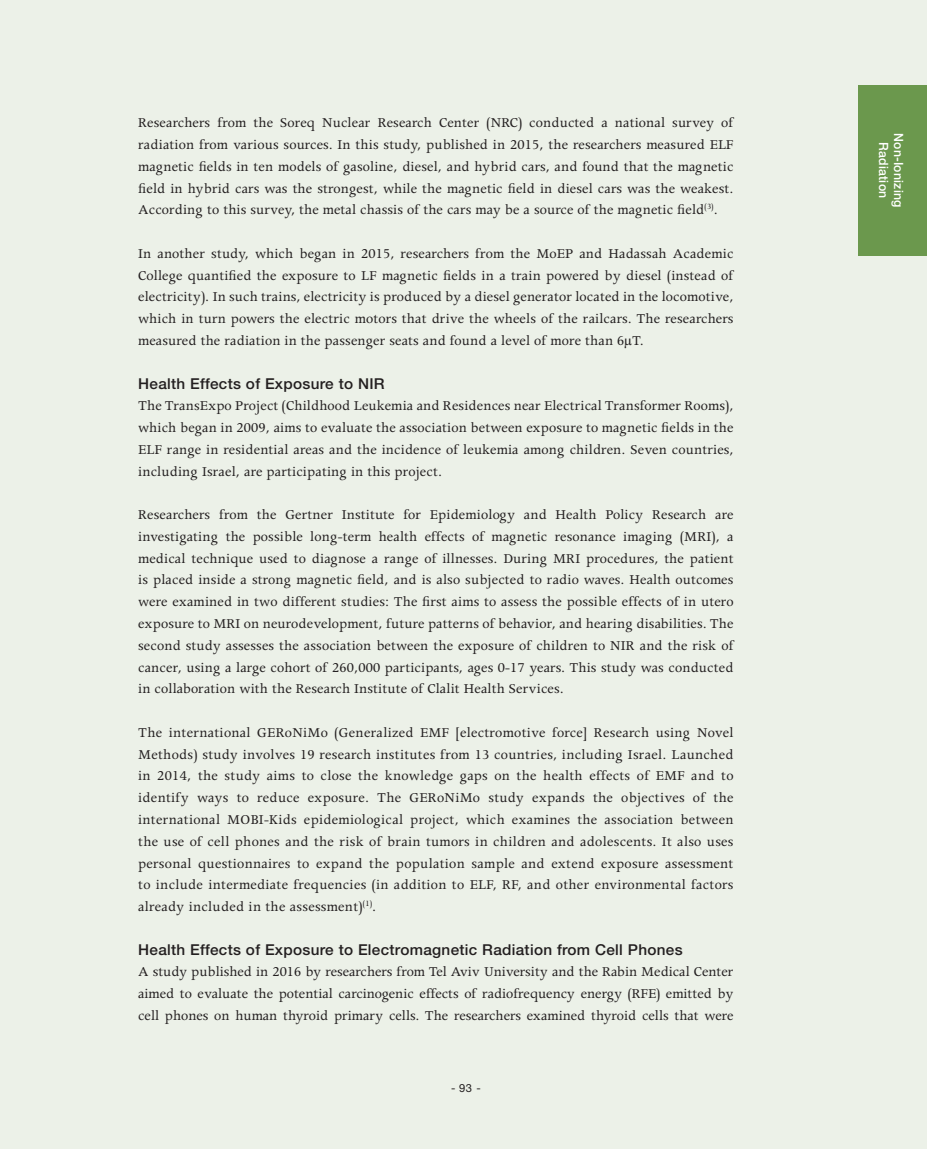
<style>
.page{position:relative;width:927px;height:1149px;background:#fff}
.page>*{position:absolute;margin:0;border:0;box-sizing:border-box;transform-origin:0 0}
.t1{font:15.3px/21.8px "Apollo";letter-spacing:.01em;color:#231f20;text-align:justify}
.t2{font:500 15px "Helvetica Neue";letter-spacing:.02em;color:#231f20}
.t3{font:500 12.75px/15px "Helvetica Neue";letter-spacing:.02em;color:#fff;text-align:center;scale:.96 1}
.t4{font:11.25px "Helvetica Neue";color:#231f20}
</style>
<div class="page">
<div style="left:0;top:0;width:927px;height:1148px;background:#ecf1e8"></div>
<div style="left:858px;top:85px;width:69px;height:170px;background:#6b984d"></div>
<p class="t1" style="left:138px;top:112px;width:597px">Researchers from the Soreq Nuclear Research Center (NRC) conducted a national survey of radiation from various sources. In this study, published in 2015, the researchers measured ELF magnetic fields in ten models of gasoline, diesel, and hybrid cars, and found that the magnetic field in hybrid cars was the strongest, while the magnetic field in diesel cars was the weakest.<br>According to this survey, the metal chassis of the cars may be a source of the magnetic field<sup>(3)</sup>.</p>
<p class="t1" style="left:138px;top:243px;width:597px">In another study, which began in 2015, researchers from the MoEP and Hadassah Academic College quantified the exposure to LF magnetic fields in a train powered by diesel (instead of electricity). In such trains, electricity is produced by a diesel generator located in the locomotive, which in turn powers the electric motors that drive the wheels of the railcars. The researchers measured the radiation in the passenger seats and found a level of more than 6µT.</p>
<p class="t2" style="left:138px;top:374px;width:248px">Health Effects of Exposure to NIR</p>
<p class="t1" style="left:138px;top:395px;width:597px">The TransExpo Project (Childhood Leukemia and Residences near Electrical Transformer Rooms), which began in 2009, aims to evaluate the association between exposure to magnetic fields in the ELF range in residential areas and the incidence of leukemia among children. Seven countries, including Israel, are participating in this project.</p>
<p class="t1" style="left:138px;top:504px;width:597px">Researchers from the Gertner Institute for Epidemiology and Health Policy Research are investigating the possible long-term health effects of magnetic resonance imaging (MRI), a medical technique used to diagnose a range of illnesses. During MRI procedures, the patient is placed inside a strong magnetic field, and is also subjected to radio waves. Health outcomes were examined in two different studies: The first aims to assess the possible effects of in utero exposure to MRI on neurodevelopment, future patterns of behavior, and hearing disabilities. The second study assesses the association between the exposure of children to NIR and the risk of cancer, using a large cohort of 260,000 participants, ages 0-17 years. This study was conducted in collaboration with the Research Institute of Clalit Health Services.</p>
<p class="t1" style="left:138px;top:721px;width:597px">The international GERoNiMo (Generalized EMF [electromotive force] Research using Novel Methods) study involves 19 research institutes from 13 countries, including Israel. Launched in 2014, the study aims to close the knowledge gaps on the health effects of EMF and to identify ways to reduce exposure. The GERoNiMo study expands the objectives of the international MOBI-Kids epidemiological project, which examines the association between the use of cell phones and the risk of brain tumors in children and adolescents. It also uses personal questionnaires to expand the population sample and extend exposure assessment to include intermediate frequencies (in addition to ELF, RF, and other environmental factors already included in the assessment)<sup>(1)</sup>.</p>
<p class="t2" style="left:138px;top:939px;width:546px">Health Effects of Exposure to Electromagnetic Radiation from Cell Phones</p>
<p class="t1" style="left:138px;top:960px;width:597px">A study published in 2016 by researchers from Tel Aviv University and the Rabin Medical Center aimed to evaluate the potential carcinogenic effects of radiofrequency energy (RFE) emitted by cell phones on human thyroid primary cells. The researchers examined thyroid cells that were</p>
<p class="t4" style="left:451px;top:1080px;width:31px">- 93 -</p>
<p class="t3" style="left:906px;top:133px;width:79px;rotate:90deg">Non-Ionizing<br>Radiation</p>
</div>
